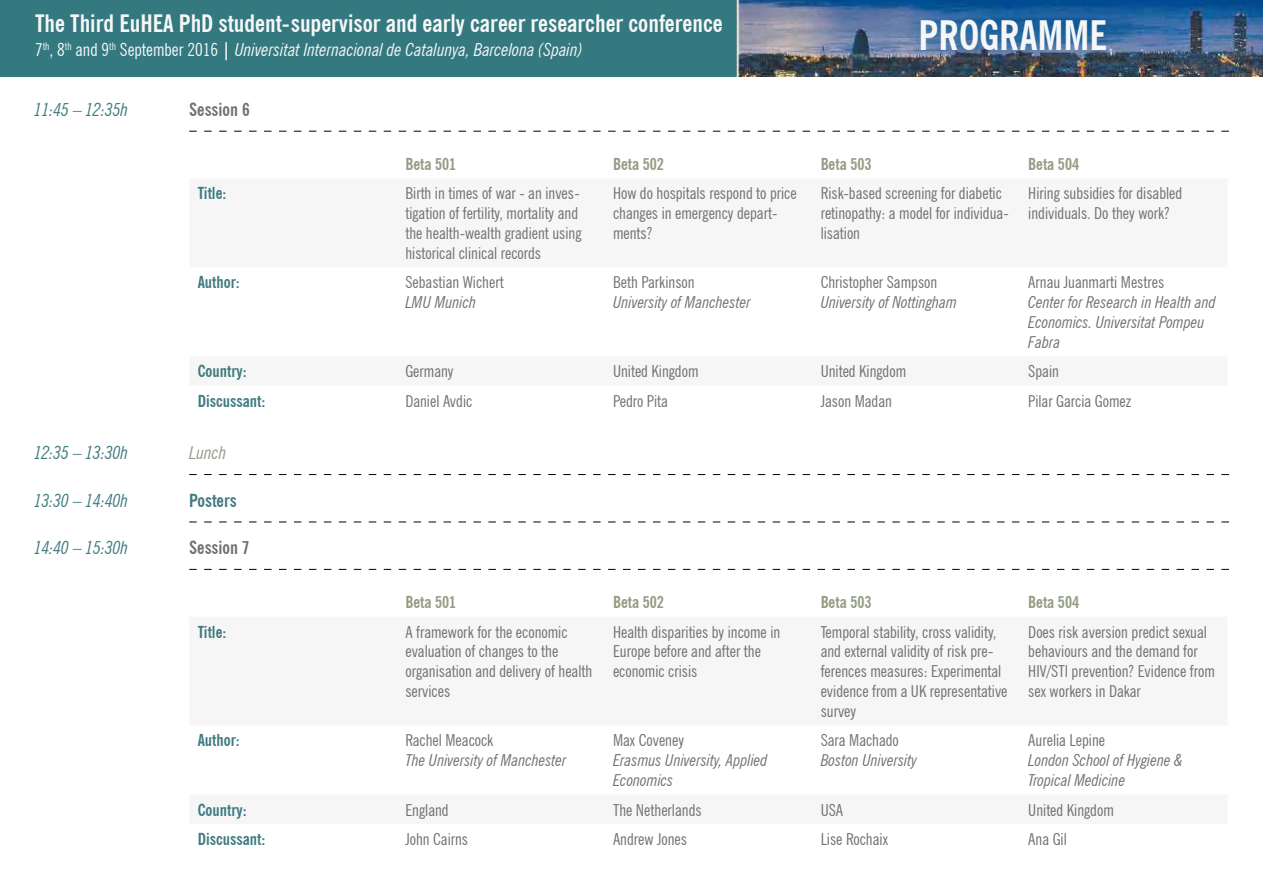
<style>
.page{position:relative;width:1263px;height:893px;background:#fff}
.page>*{position:absolute;margin:0;border:0;box-sizing:border-box;transform-origin:0 0}
.t1{font:700 condensed 40.5px "News Gothic BT";color:#f6f6f6}
.t2{font:700 condensed 24px "News Gothic BT";color:#f6f6f6}
.t3{font:italic condensed 18px "News Gothic BT";color:#f6f6f6}
.t4{font:italic condensed 18px "News Gothic BT";color:#3f7a80}
.t5{font:700 condensed 18px "News Gothic BT";color:#707172}
.t6{font:700 condensed 18px "News Gothic BT";color:#3f7a80}
.t7{font:italic condensed 18px "News Gothic BT";color:#939c85}
.t8{font:condensed 16.5px/19.8px "News Gothic BT";color:#707172}
.t9{font:italic condensed 16.5px/19.8px "News Gothic BT";color:#707172}
.t10{font:700 condensed 16.5px "News Gothic BT";color:#3f7a80}
.t11{font:700 condensed 16.5px "News Gothic BT";color:#939c85}
.s1{font-style:normal}
.s2{font-weight:700;font-style:normal}
</style>
<div class="page">
<svg style="left:189px;top:131px;width:1040px;height:1px"></svg>
<svg style="left:189px;top:474px;width:1040px;height:1px"></svg>
<svg style="left:189px;top:522px;width:1040px;height:1px"></svg>
<svg style="left:189px;top:569px;width:1040px;height:1px"></svg>
<img style="left:0;top:0;width:1263px;height:76px">
<h2 class="t2" style="left:35px;top:9px;width:689px">The Third EuHEA PhD student-supervisor and early career researcher conference</h2>
<p class="t3" style="left:35px;top:39px;width:549px"><span class="s1">7</span><sup>th</sup><span class="s1">, 8</span><sup>th</sup> <span class="s1">and 9</span><sup>th</sup> <span class="s1">September 2016</span> <span class="s2">|</span> Universitat Internacional de Catalunya, Barcelona (Spain)</p>
<p class="t4" style="left:34px;top:99px;width:95px">11:45 – 12:35h</p>
<p class="t5" style="left:189px;top:98px;width:62px">Session 6</p>
<h1 class="t1" style="left:918px;top:11px;width:190px">PROGRAMME</h1>
<p class="t11" style="left:405px;top:154px;width:52px">Beta 501</p>
<p class="t11" style="left:613px;top:154px;width:52px">Beta 502</p>
<p class="t11" style="left:821px;top:154px;width:52px">Beta 503</p>
<p class="t11" style="left:1028px;top:154px;width:52px">Beta 504</p>
<p class="t10" style="left:198px;top:183px;width:30px">Title:</p>
<p class="t8" style="left:405px;top:184px;width:178px">Birth in times of war - an inves&shy;tigation of fertility, mortality and the health-wealth gradient using historical clinical records</p>
<p class="t8" style="left:613px;top:184px;width:185px">How do hospitals respond to price changes in emergency depart&shy;ments?</p>
<p class="t8" style="left:821px;top:184px;width:190px">Risk-based screening for diabetic retinopathy: a model for individua&shy;lisation</p>
<p class="t8" style="left:1028px;top:184px;width:155px">Hiring subsidies for disabled individuals. Do they work?</p>
<p class="t10" style="left:198px;top:272px;width:44px">Author:</p>
<p class="t8" style="left:405px;top:272px;width:100px">Sebastian Wichert</p>
<p class="t9" style="left:405px;top:292px;width:72px">LMU Munich</p>
<p class="t8" style="left:821px;top:272px;width:118px">Christopher Sampson</p>
<p class="t9" style="left:821px;top:292px;width:138px">University of Nottingham</p>
<p class="t8" style="left:613px;top:272px;width:83px">Beth Parkinson</p>
<p class="t9" style="left:613px;top:292px;width:139px">University of Manchester</p>
<p class="t8" style="left:1028px;top:272px;width:137px">Arnau Juanmarti Mestres</p>
<p class="t9" style="left:1028px;top:292px;width:189px">Center for Research in Health and<br>Economics. Universitat Pompeu<br>Fabra</p>
<p class="t10" style="left:198px;top:361px;width:51px">Country:</p>
<p class="t8" style="left:405px;top:361px;width:50px">Germany</p>
<p class="t8" style="left:613px;top:361px;width:87px">United Kingdom</p>
<p class="t8" style="left:821px;top:361px;width:87px">United Kingdom</p>
<p class="t8" style="left:1028px;top:361px;width:32px">Spain</p>
<p class="t10" style="left:198px;top:391px;width:69px">Discussant:</p>
<p class="t8" style="left:405px;top:391px;width:68px">Daniel Avdic</p>
<p class="t8" style="left:613px;top:391px;width:56px">Pedro Pita</p>
<p class="t8" style="left:821px;top:391px;width:73px">Jason Madan</p>
<p class="t8" style="left:1028px;top:391px;width:104px">Pilar Garcia Gomez</p>
<p class="t4" style="left:34px;top:442px;width:95px">12:35 – 13:30h</p>
<p class="t7" style="left:189px;top:442px;width:39px">Lunch</p>
<p class="t4" style="left:34px;top:489px;width:95px">13:30 – 14:40h</p>
<p class="t6" style="left:189px;top:489px;width:49px">Posters</p>
<p class="t4" style="left:34px;top:537px;width:95px">14:40 – 15:30h</p>
<p class="t5" style="left:189px;top:536px;width:62px">Session 7</p>
<p class="t11" style="left:405px;top:592px;width:52px">Beta 501</p>
<p class="t11" style="left:613px;top:592px;width:52px">Beta 502</p>
<p class="t11" style="left:821px;top:592px;width:52px">Beta 503</p>
<p class="t11" style="left:1028px;top:592px;width:52px">Beta 504</p>
<p class="t10" style="left:198px;top:622px;width:30px">Title:</p>
<p class="t8" style="left:405px;top:622px;width:188px">A framework for the economic evaluation of changes to the organisation and delivery of health services</p>
<p class="t8" style="left:613px;top:622px;width:169px">Health disparities by income in<br>Europe before and after the economic crisis</p>
<p class="t8" style="left:821px;top:622px;width:188px">Temporal stability, cross validity, and external validity of risk pre&shy;ferences measures: Experimental evidence from a UK representative survey</p>
<p class="t8" style="left:1028px;top:622px;width:188px">Does risk aversion predict sexual behaviours and the demand for<br>HIV/STI prevention? Evidence from sex workers in Dakar</p>
<p class="t10" style="left:198px;top:730px;width:44px">Author:</p>
<p class="t8" style="left:405px;top:730px;width:90px">Rachel Meacock</p>
<p class="t9" style="left:405px;top:750px;width:163px">The University of Manchester</p>
<p class="t8" style="left:613px;top:730px;width:73px">Max Coveney</p>
<p class="t9" style="left:613px;top:750px;width:156px">Erasmus University, Applied<br>Economics</p>
<p class="t8" style="left:821px;top:730px;width:80px">Sara Machado</p>
<p class="t9" style="left:821px;top:750px;width:98px">Boston University</p>
<p class="t8" style="left:1028px;top:730px;width:78px">Aurelia Lepine</p>
<p class="t9" style="left:1028px;top:750px;width:156px">London School of Hygiene &amp;<br>Tropical Medicine</p>
<p class="t10" style="left:198px;top:799px;width:51px">Country:</p>
<p class="t8" style="left:405px;top:800px;width:45px">England</p>
<p class="t8" style="left:613px;top:800px;width:90px">The Netherlands</p>
<p class="t8" style="left:821px;top:800px;width:24px">USA</p>
<p class="t8" style="left:1028px;top:800px;width:87px">United Kingdom</p>
<p class="t10" style="left:198px;top:829px;width:69px">Discussant:</p>
<p class="t8" style="left:405px;top:829px;width:64px">John Cairns</p>
<p class="t8" style="left:613px;top:829px;width:76px">Andrew Jones</p>
<p class="t8" style="left:821px;top:829px;width:69px">Lise Rochaix</p>
<p class="t8" style="left:1028px;top:829px;width:40px">Ana Gil</p>
</div>
